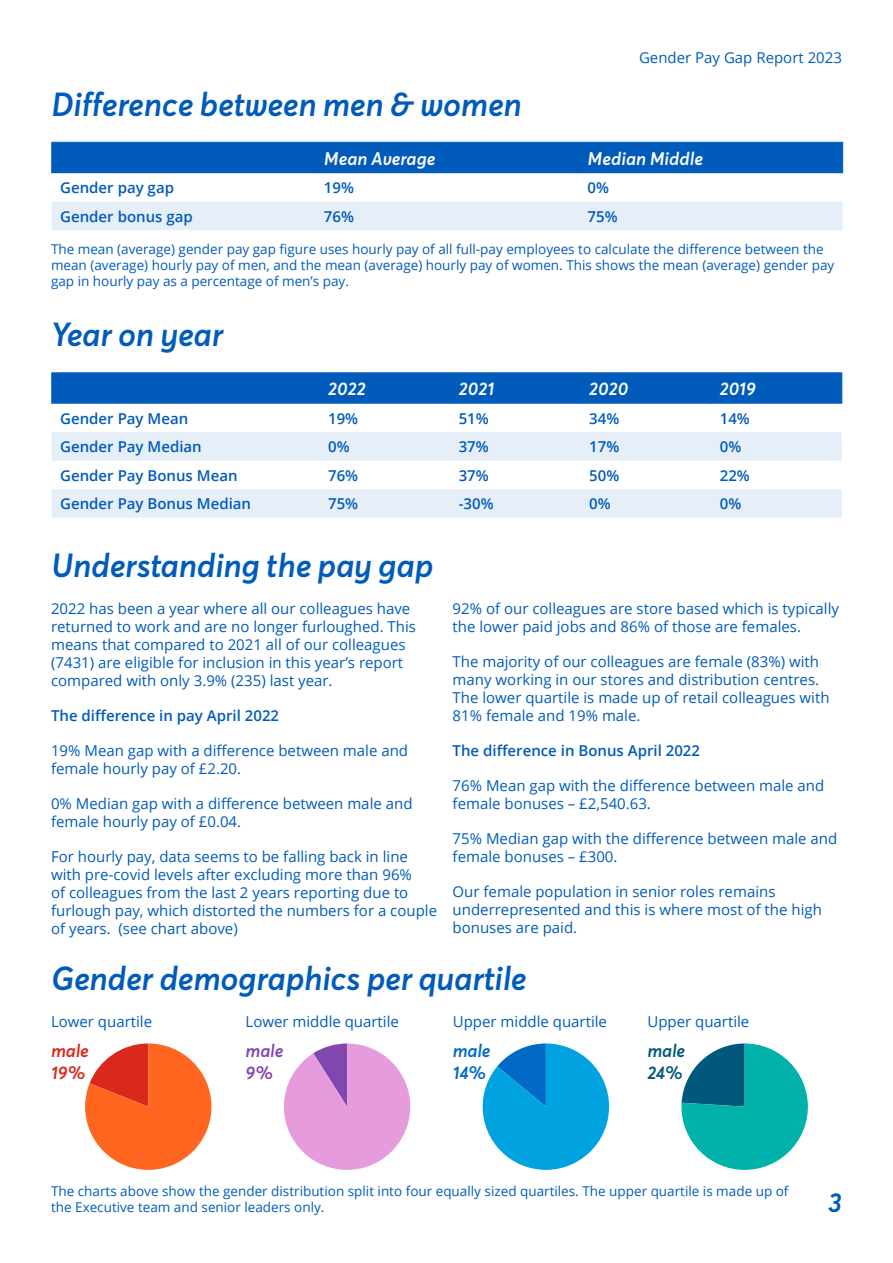
<style>
.page{position:relative;width:893px;height:1263px;background:#fff}
.page>*{position:absolute;margin:0;border:0;box-sizing:border-box;transform-origin:0 0}
.Page_Header{font:italic 600 33px "Averta";letter-spacing:-.01em;color:#005bbb}
.t1{font:italic 600 27px "Averta";color:#005bbb}
.Body_Copy{font:italic 600 18px "Averta";color:#fff}
.Body_Titles{font:italic 600 18px "Averta";letter-spacing:-.01em;color:#da291c}
.Body_Titles-2{font:italic 600 18px "Averta";letter-spacing:-.01em;color:#006ac6}
.Body_Titles-3{font:italic 600 18px "Averta";letter-spacing:-.01em;color:#00587c}
.Body_Titles-4{font:italic 600 18px "Averta";color:#8246af}
.Body_Copy-2{font:15px/18px "Open Sans";color:#005bbb}
.Body_Copy-3{font:600 15px "Open Sans";color:#005bbb}
.Body_Copy-4{font:13.5px/16.2px "Open Sans";color:#005bbb}
</style>
<div class="page">
<div style="left:52px;top:143px;width:790px;height:30px;background:#005bbb"></div>
<div style="left:52px;top:202px;width:791px;height:28px;background:#e6eff8"></div>
<hr style="left:51px;top:142px;width:264px;height:1px;background:#005bbb">
<hr style="left:51px;top:143px;width:1px;height:30px;background:#005bbb">
<hr style="left:315px;top:142px;width:264px;height:1px;background:#005bbb">
<hr style="left:315px;top:143px;width:1px;height:30px;background:#005bbb">
<hr style="left:579px;top:142px;width:264px;height:1px;background:#005bbb">
<hr style="left:579px;top:143px;width:1px;height:30px;background:#005bbb">
<hr style="left:842px;top:143px;width:1px;height:30px;background:#005bbb">
<div style="left:52px;top:373px;width:789px;height:31px;background:#005bbb"></div>
<svg style="left:52px;top:432px;width:790px;height:86px;fill:#e6eff8"></svg>
<hr style="left:51px;top:372px;width:269px;height:1px;background:#005bbb">
<hr style="left:51px;top:373px;width:1px;height:31px;background:#005bbb">
<hr style="left:320px;top:372px;width:130px;height:1px;background:#005bbb">
<hr style="left:319px;top:373px;width:1px;height:31px;background:#005bbb">
<hr style="left:450px;top:372px;width:131px;height:1px;background:#005bbb">
<hr style="left:450px;top:373px;width:1px;height:31px;background:#005bbb">
<hr style="left:581px;top:372px;width:130px;height:1px;background:#005bbb">
<hr style="left:580px;top:373px;width:1px;height:31px;background:#005bbb">
<hr style="left:711px;top:372px;width:131px;height:1px;background:#005bbb">
<hr style="left:711px;top:373px;width:1px;height:31px;background:#005bbb">
<hr style="left:841px;top:373px;width:1px;height:31px;background:#005bbb">
<svg style="left:85px;top:1043px;width:126px;height:127px"></svg>
<svg style="left:284px;top:1043px;width:126px;height:127px"></svg>
<svg style="left:483px;top:1043px;width:126px;height:127px"></svg>
<svg style="left:681px;top:1043px;width:127px;height:127px"></svg>
<p class="Page_Header" style="left:51px;top:83px;width:472px">Difference between men &amp; women</p>
<p class="Body_Copy-2" style="left:639px;top:48px;width:204px">Gender Pay Gap Report 2023</p>
<p class="Body_Copy" style="left:324px;top:147px;width:113px">Mean Average</p>
<p class="Body_Copy" style="left:588px;top:147px;width:117px">Median Middle</p>
<p class="Body_Copy-3" style="left:60px;top:177px;width:115px">Gender pay gap</p>
<p class="Body_Copy-3" style="left:324px;top:177px;width:32px">19%</p>
<p class="Body_Copy-3" style="left:588px;top:177px;width:23px">0%</p>
<p class="Body_Copy-3" style="left:60px;top:206px;width:134px">Gender bonus gap</p>
<p class="Body_Copy-3" style="left:324px;top:206px;width:32px">76%</p>
<p class="Body_Copy-3" style="left:588px;top:206px;width:32px">75%</p>
<p class="Body_Copy-4" style="left:51px;top:240px;width:785px">The mean (average) gender pay gap figure uses hourly pay of all full-pay employees to calculate the difference between the mean (average) hourly pay of men, and the mean (average) hourly pay of women. This shows the mean (average) gender pay gap in hourly pay as a percentage of men’s pay.</p>
<p class="Page_Header" style="left:51px;top:314px;width:174px">Year on year</p>
<p class="Body_Copy" style="left:328px;top:378px;width:39px">2022</p>
<p class="Body_Copy" style="left:459px;top:378px;width:37px">2021</p>
<p class="Body_Copy" style="left:589px;top:378px;width:41px">2020</p>
<p class="Body_Copy" style="left:720px;top:378px;width:38px">2019</p>
<p class="Body_Copy-3" style="left:60px;top:408px;width:129px">Gender Pay Mean</p>
<p class="Body_Copy-3" style="left:328px;top:408px;width:32px">19%</p>
<p class="Body_Copy-3" style="left:459px;top:408px;width:32px">51%</p>
<p class="Body_Copy-3" style="left:589px;top:408px;width:32px">34%</p>
<p class="Body_Copy-3" style="left:720px;top:408px;width:32px">14%</p>
<p class="Body_Copy-3" style="left:60px;top:436px;width:143px">Gender Pay Median</p>
<p class="Body_Copy-3" style="left:328px;top:436px;width:23px">0%</p>
<p class="Body_Copy-3" style="left:459px;top:436px;width:32px">37%</p>
<p class="Body_Copy-3" style="left:589px;top:436px;width:32px">17%</p>
<p class="Body_Copy-3" style="left:720px;top:436px;width:23px">0%</p>
<p class="Body_Copy-3" style="left:60px;top:465px;width:179px">Gender Pay Bonus Mean</p>
<p class="Body_Copy-3" style="left:328px;top:465px;width:32px">76%</p>
<p class="Body_Copy-3" style="left:459px;top:465px;width:32px">37%</p>
<p class="Body_Copy-3" style="left:589px;top:465px;width:32px">50%</p>
<p class="Body_Copy-3" style="left:720px;top:465px;width:32px">22%</p>
<p class="Body_Copy-3" style="left:60px;top:493px;width:192px">Gender Pay Bonus Median</p>
<p class="Body_Copy-3" style="left:328px;top:493px;width:32px">75%</p>
<p class="Body_Copy-3" style="left:459px;top:493px;width:36px">-30%</p>
<p class="Body_Copy-3" style="left:589px;top:493px;width:23px">0%</p>
<p class="Body_Copy-3" style="left:720px;top:493px;width:23px">0%</p>
<p class="Page_Header" style="left:51px;top:544px;width:384px">Understanding the pay gap</p>
<p class="Body_Copy-2" style="left:51px;top:599px;width:366px">2022 has been a year where all our colleagues have returned to work and are no longer furloughed. This means that compared to 2021 all of our colleagues (7431) are eligible for inclusion in this year’s report compared with only 3.9% (235) last year.</p>
<p class="Body_Copy-3" style="left:51px;top:705px;width:230px">The difference in pay April 2022</p>
<p class="Body_Copy-2" style="left:51px;top:741px;width:359px">19% Mean gap with a difference between male and female hourly pay of £2.20.</p>
<p class="Body_Copy-2" style="left:51px;top:794px;width:363px">0% Median gap with a difference between male and female hourly pay of £0.04.</p>
<p class="Body_Copy-2" style="left:51px;top:847px;width:388px">For hourly pay, data seems to be falling back in line with pre-covid levels after excluding more than 96%<br>of colleagues from the last 2 years reporting due to furlough pay, which distorted the numbers for a couple of years. (see chart above)</p>
<p class="Body_Copy-2" style="left:453px;top:599px;width:388px">92% of our colleagues are store based which is typically the lower paid jobs and 86% of those are females.</p>
<p class="Body_Copy-2" style="left:453px;top:652px;width:378px">The majority of our colleagues are female (83%) with many working in our stores and distribution centres.<br>The lower quartile is made up of retail colleagues with 81% female and 19% male.</p>
<p class="Body_Copy-3" style="left:453px;top:740px;width:249px">The difference in Bonus April 2022</p>
<p class="Body_Copy-2" style="left:453px;top:776px;width:373px">76% Mean gap with the difference between male and female bonuses – £2,540.63.</p>
<p class="Body_Copy-2" style="left:453px;top:829px;width:386px">75% Median gap with the difference between male and female bonuses – £300.</p>
<p class="Body_Copy-2" style="left:453px;top:882px;width:371px">Our female population in senior roles remains underrepresented and this is where most of the high bonuses are paid.</p>
<p class="Page_Header" style="left:51px;top:957px;width:477px">Gender demographics per quartile</p>
<p class="Body_Copy-2" style="left:51px;top:1012px;width:103px">Lower quartile</p>
<p class="Body_Titles" style="left:51px;top:1040px;width:39px">male</p>
<p class="Body_Titles" style="left:51px;top:1061px;width:36px">19%</p>
<p class="Body_Copy-2" style="left:246px;top:1012px;width:155px">Lower middle quartile</p>
<p class="Body_Copy-2" style="left:453px;top:1012px;width:156px">Upper middle quartile</p>
<p class="Body_Copy-2" style="left:647px;top:1012px;width:103px">Upper quartile</p>
<p class="Body_Titles-4" style="left:246px;top:1040px;width:39px">male</p>
<p class="Body_Titles-4" style="left:246px;top:1061px;width:29px">9%</p>
<p class="Body_Titles-2" style="left:453px;top:1040px;width:39px">male</p>
<p class="Body_Titles-2" style="left:453px;top:1061px;width:35px">14%</p>
<p class="Body_Titles-3" style="left:647px;top:1040px;width:39px">male</p>
<p class="Body_Titles-3" style="left:647px;top:1061px;width:37px">24%</p>
<p class="Body_Copy-4" style="left:51px;top:1182px;width:739px">The charts above show the gender distribution split into four equally sized quartiles. The upper quartile is made up of the Executive team and senior leaders only.</p>
<h2 class="t1" style="left:828px;top:1185px;width:15px">3</h2>
</div>
